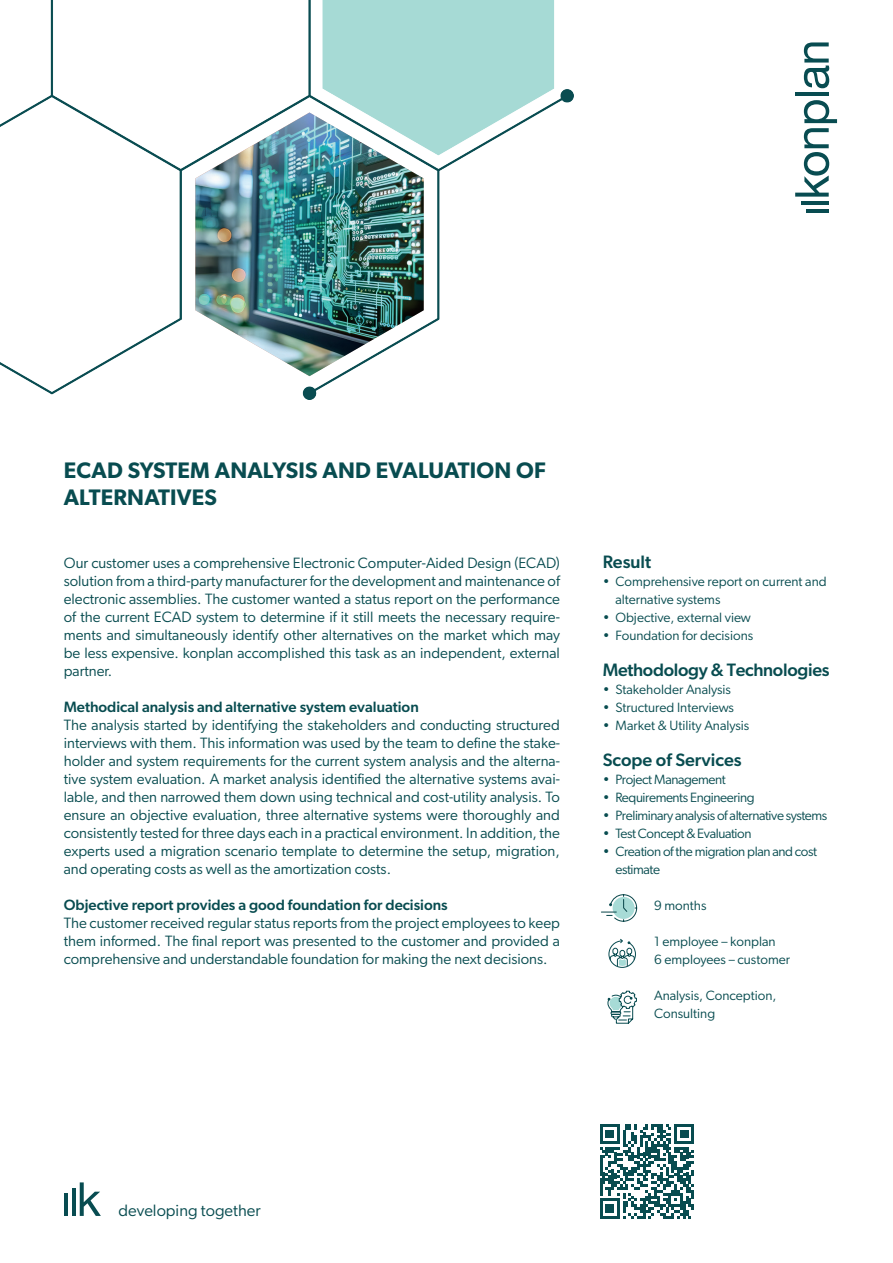
<style>
.page{position:relative;width:893px;height:1263px;background:#fff}
.page>*{position:absolute;margin:0;border:0;box-sizing:border-box;transform-origin:0 0}
.t1{font:600 22.5px/27px "Gibson";letter-spacing:.01em;color:#084c50}
.t2{font:500 18px "Gibson";letter-spacing:-.015em;color:#084c50}
.t3{font:16.5px "Gibson";color:#084c50}
.t4{font:15px/18px "Gibson";color:#084c50;text-align:justify}
.t5{font:500 15px "Gibson";color:#084c50}
.t6{font:13.5px/18px "Gibson";color:#084c50}
.t7{font:13.5px/18px "Gibson";letter-spacing:-.03em;color:#084c50}
</style>
<div class="page">
<svg style="left:80px;top:1182px;width:21px;height:34px"></svg>
<hr style="left:72px;top:1188px;width:4px;height:28px;background:#084c51">
<hr style="left:64px;top:1194px;width:4px;height:22px;background:#084c51">
<svg style="left:804px;top:42px;width:25px;height:46px"></svg>
<svg style="left:795px;top:100px;width:42px;height:97px"></svg>
<hr style="left:801px;top:201px;width:28px;height:4px;background:#084c51">
<hr style="left:807px;top:209px;width:22px;height:4px;background:#084c51">
<hr style="left:795px;top:92px;width:34px;height:4px;background:#084c51">
<img style="left:0;top:0;width:573px;height:400px">
<svg style="left:600px;top:1124px;width:94px;height:94px"></svg>
<svg style="left:601px;top:894px;width:36px;height:28px"></svg>
<svg style="left:608px;top:938px;width:28px;height:30px"></svg>
<svg style="left:607px;top:991px;width:30px;height:33px"></svg>
<img style="left:195px;top:113px;width:229px;height:263px">
<h1 class="t1" style="left:64px;top:456px;width:484px">ECAD SYSTEM ANALYSIS AND EVALUATION OF<br>ALTERNATIVES</h1>
<p class="t4" style="left:64px;top:553px;width:498px">Our customer uses a comprehensive Electronic Computer-Aided Design (ECAD) solution from a third-party manufacturer for the development and maintenance of electronic assemblies. The customer wanted a status report on the performance of the current ECAD system to determine if it still meets the necessary require&shy;ments and simultaneously identify other alternatives on the market which may be less expensive. konplan accomplished this task as an independent, external partner.</p>
<p class="t5" style="left:64px;top:698px;width:356px">Methodical analysis and alternative system evaluation</p>
<p class="t4" style="left:64px;top:715px;width:498px">The analysis started by identifying the stakeholders and conducting structured interviews with them. This information was used by the team to define the stake&shy;holder and system requirements for the current system analysis and the alterna&shy;tive system evaluation. A market analysis identified the alternative systems avai&shy;lable, and then narrowed them down using technical and cost-utility analysis. To ensure an objective evaluation, three alternative systems were thoroughly and consistently tested for three days each in a practical environment. In addition, the experts used a migration scenario template to determine the setup, migration, and operating costs as well as the amortization costs.</p>
<p class="t5" style="left:64px;top:896px;width:385px">Objective report provides a good foundation for decisions</p>
<p class="t4" style="left:64px;top:913px;width:498px">The customer received regular status reports from the project employees to keep them informed. The final report was presented to the customer and provided a comprehensive and understandable foundation for making the next decisions.</p>
<p class="t2" style="left:603px;top:551px;width:50px">Result</p>
<p class="t6" style="left:615px;top:572px;width:213px;text-indent:-13px">• Comprehensive report on current and alternative systems</p>
<p class="t6" style="left:603px;top:608px;width:150px">• Objective, external view</p>
<p class="t6" style="left:603px;top:626px;width:152px">• Foundation for decisions</p>
<p class="t2" style="left:603px;top:659px;width:228px">Methodology &amp; Technologies</p>
<p class="t6" style="left:603px;top:680px;width:130px">• Stakeholder Analysis</p>
<p class="t6" style="left:603px;top:698px;width:133px">• Structured Interviews</p>
<p class="t6" style="left:603px;top:716px;width:148px">• Market &amp; Utility Analysis</p>
<p class="t2" style="left:603px;top:749px;width:140px">Scope of Services</p>
<p class="t7" style="left:603px;top:770px;width:125px">• Project Management</p>
<p class="t7" style="left:603px;top:788px;width:153px">• Requirements Engineering</p>
<p class="t7" style="left:603px;top:806px;width:226px">• Preliminary analysis of alternative systems</p>
<p class="t7" style="left:603px;top:824px;width:150px">• Test Concept &amp; Evaluation</p>
<p class="t7" style="left:615px;top:842px;width:203px;text-indent:-13px">• Creation of the migration plan and cost estimate</p>
<p class="t6" style="left:654px;top:896px;width:54px">9 months</p>
<p class="t6" style="left:654px;top:932px;width:137px">1 employee – konplan<br>6 employees – customer</p>
<p class="t6" style="left:654px;top:986px;width:124px">Analysis, Conception,<br>Consulting</p>
<p class="t3" style="left:119px;top:1200px;width:144px">developing together</p>
</div>
